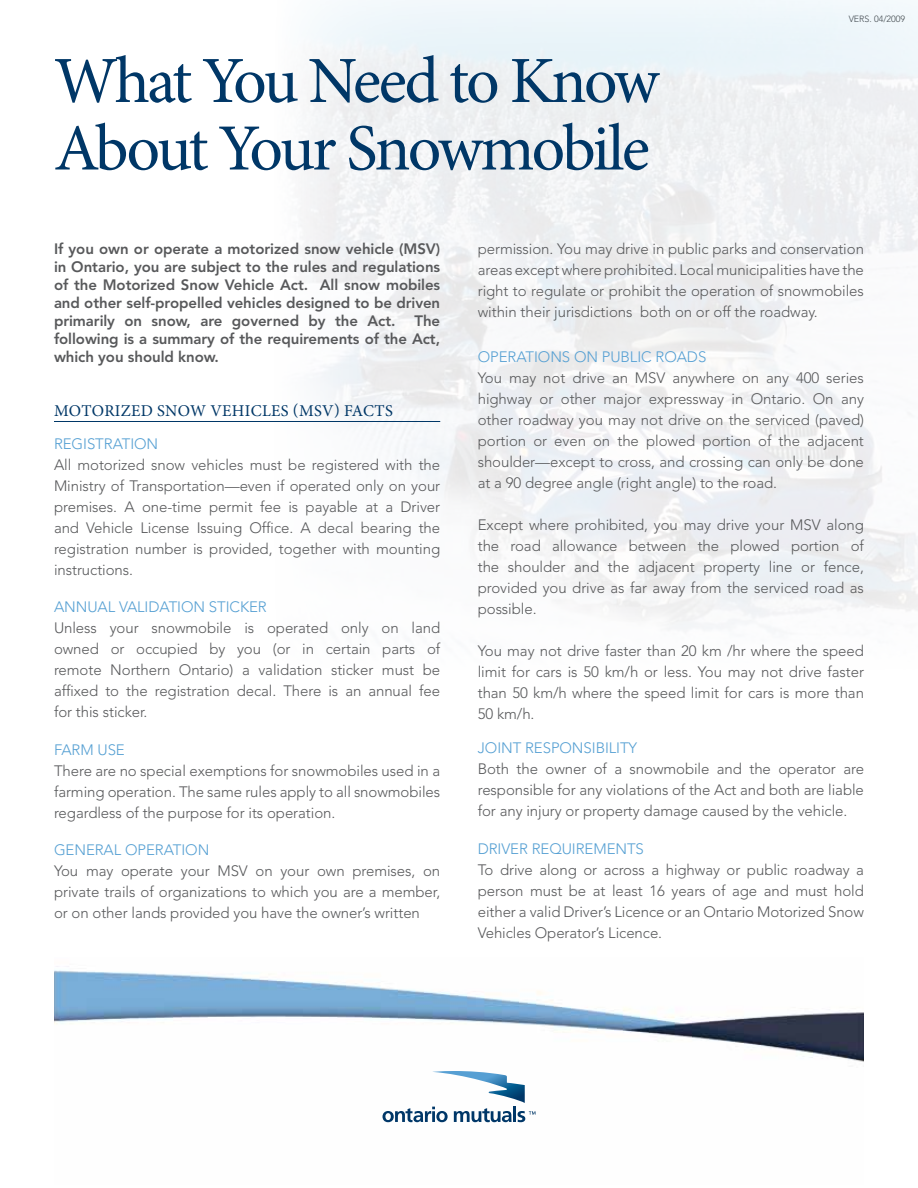
<style>
.page{position:relative;width:918px;height:1188px;background:#fff}
.page>*{position:absolute;margin:0;border:0;box-sizing:border-box;transform-origin:0 0}
.t1{font:66px/67.5px "Minion Pro";letter-spacing:-.05em;color:#003767}
.t2{font:16.5px "Minion Pro";letter-spacing:.02em;color:#003767}
.t3{font:300 15px/21px "Avenir";letter-spacing:-.005em;color:#58595b;text-align:justify}
.t4{font:800 15px/18px "Avenir";letter-spacing:-.005em;color:#58595b;text-align:justify}
.t5{font:300 15px "Avenir";letter-spacing:-.005em;color:#56a0d3}
.t6{font:300 9px "Avenir";letter-spacing:-.005em;color:#48484a}
</style>
<div class="page">
<img style="left:54px;top:966px;width:810px;height:157px">
<svg style="left:383px;top:1071px;width:152px;height:51px"></svg>
<hr style="left:54px;top:421px;width:386px;height:1px;background:#003767">
<h1 class="t1" style="left:54px;top:47px;width:607px">What You Need to Know<br>About Your Snowmobile</h1>
<p class="t6" style="left:849px;top:14px;width:58px">VERS. 04/2009</p>
<p class="t4" style="left:54px;top:239px;width:388px">If you own or operate a motorized snow vehicle (MSV) in Ontario, you are subject to the rules and regulations of the Motorized Snow Vehicle Act. All snow mobiles and other self-propelled vehicles designed to be driven primarily on snow, are governed by the Act.</p>
<p class="t4" style="left:54px;top:311px;width:388px;text-indent:361px">The following is a summary of the requirements of the Act, which you should know.</p>
<p class="t2" style="left:54px;top:399px;width:339px">Motorized Snow Vehicles (MSV) Facts</p>
<p class="t5" style="left:54px;top:435px;width:106px">REGISTRATION</p>
<p class="t3" style="left:54px;top:454px;width:388px">All motorized snow vehicles must be registered with the Ministry of Transportation—even if operated only on your premises. A one-time permit fee is payable at a Driver and Vehicle License Issuing Office. A decal bearing the registration number is provided, together with mounting instructions.</p>
<p class="t5" style="left:54px;top:598px;width:214px">ANNUAL VALIDATION STICKER</p>
<p class="t3" style="left:54px;top:617px;width:388px">Unless your snowmobile is operated only on land owned or occupied by you (or in certain parts of remote Northern Ontario) a validation sticker must be affixed to the registration decal. There is an annual fee for this sticker.</p>
<p class="t5" style="left:54px;top:741px;width:72px">FARM USE</p>
<p class="t3" style="left:54px;top:760px;width:388px">There are no special exemptions for snowmobiles used in a farming operation. The same rules apply to all snowmobiles regardless of the purpose for its operation.</p>
<p class="t5" style="left:54px;top:841px;width:157px">GENERAL OPERATION</p>
<p class="t3" style="left:54px;top:860px;width:388px">You may operate your MSV on your own premises, on private trails of organizations to which you are a member, or on other lands provided you have the owner’s written</p>
<p class="t3" style="left:478px;top:238px;width:388px">permission. You may drive in public parks and conservation areas except where prohibited. Local municipalities have the right to regulate or prohibit the operation of snowmobiles within their jurisdictions both on or off the roadway.</p>
<p class="t5" style="left:478px;top:348px;width:230px">OPERATIONS ON PUBLIC ROADS</p>
<p class="t3" style="left:478px;top:367px;width:388px">You may not drive an MSV anywhere on any 400 series highway or other major expressway in Ontario. On any other roadway you may not drive on the serviced (paved) portion or even on the plowed portion of the adjacent shoulder—except to cross, and crossing can only be done at a 90 degree angle (right angle) to the road.</p>
<p class="t3" style="left:478px;top:514px;width:388px">Except where prohibited, you may drive your MSV along the road allowance between the plowed portion of the shoulder and the adjacent property line or fence, provided you drive as far away from the serviced road as possible.</p>
<p class="t3" style="left:478px;top:640px;width:388px">You may not drive faster than 20 km /hr where the speed limit for cars is 50 km/h or less. You may not drive faster than 50 km/h where the speed limit for cars is more than 50 km/h.</p>
<p class="t5" style="left:478px;top:739px;width:18px">joint</p>
<p class="t5" style="left:525px;top:739px;width:9px">responsibility</p>
<p class="t3" style="left:478px;top:759px;width:388px">Both the owner of a snowmobile and the operator are responsible for any violations of the Act and both are liable for any injury or property damage caused by the vehicle.</p>
<p class="t5" style="left:478px;top:840px;width:168px">DRIVER REQUIREMENTS</p>
<p class="t3" style="left:478px;top:859px;width:388px">To drive along or across a highway or public roadway a person must be at least 16 years of age and must hold either a valid Driver’s Licence or an Ontario Motorized Snow Vehicles Operator’s Licence.</p>
</div>
